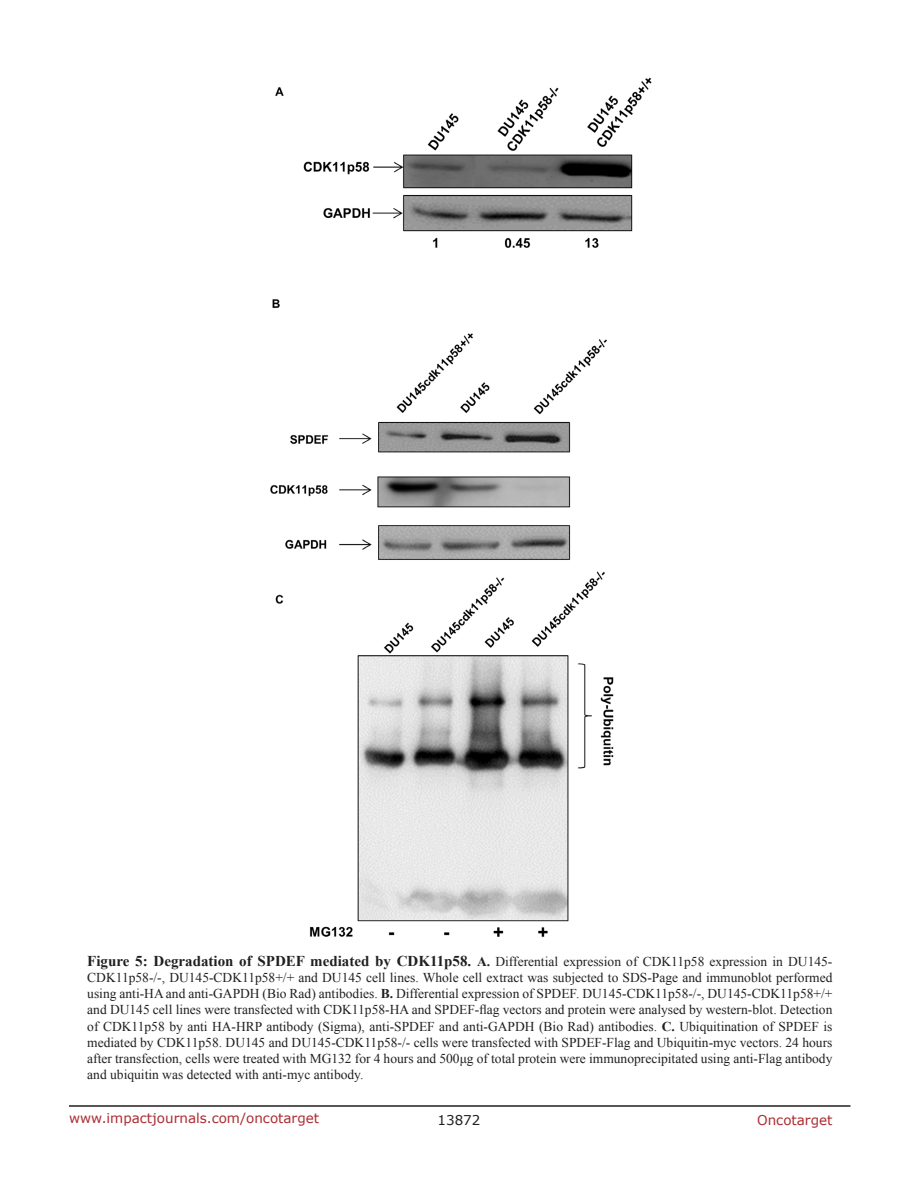
<style>
.page{position:relative;width:918px;height:1188px;background:#fff}
.page>*{position:absolute;margin:0;border:0;box-sizing:border-box;transform-origin:0 0}
.FigureText{font:13.5px/16.2px "Times New Roman";color:#221f22;text-align:justify}
.t1{font:13.5px "Verdana";color:#ac2b31}
.t2{font:13.5px "Verdana";color:#221f22}
.s1{font-weight:700;font-size:15px}
.s2{font-weight:700}
</style>
<div class="page">
<hr style="left:69px;top:1105px;width:781px;height:2px;background:#231f20">
<img style="left:270px;top:77px;width:382px;height:860px">
<p class="FigureText" style="left:87px;top:953px;width:747px"><span class="s1">Figure 5: Degradation of SPDEF mediated by CDK11p58.</span> <span class="s2">A.</span> Differential expression of CDK11p58 expression in DU145- CDK11p58-/-, DU145-CDK11p58+/+ and DU145 cell lines. Whole cell extract was subjected to SDS-Page and immunoblot performed using anti-HA and anti-GAPDH (Bio Rad) antibodies. <span class="s2">B.</span> Differential expression of SPDEF. DU145-CDK11p58-/-, DU145-CDK11p58+/+ and DU145 cell lines were transfected with CDK11p58-HA and SPDEF-flag vectors and protein were analysed by western-blot. Detection of CDK11p58 by anti HA-HRP antibody (Sigma), anti-SPDEF and anti-GAPDH (Bio Rad) antibodies. <span class="s2">C.</span> Ubiquitination of SPDEF is mediated by CDK11p58. DU145 and DU145-CDK11p58-/- cells were transfected with SPDEF-Flag and Ubiquitin-myc vectors. 24 hours after transfection, cells were treated with MG132 for 4 hours and 500μg of total protein were immunoprecipitated using anti-Flag antibody and ubiquitin was detected with anti-myc antibody.</p>
<p class="t1" style="left:69px;top:1109px;width:252px">www.impactjournals.com/oncotarget</p>
<p class="t2" style="left:438px;top:1111px;width:44px">13872</p>
<p class="t1" style="left:757px;top:1111px;width:77px">Oncotarget</p>
</div>
